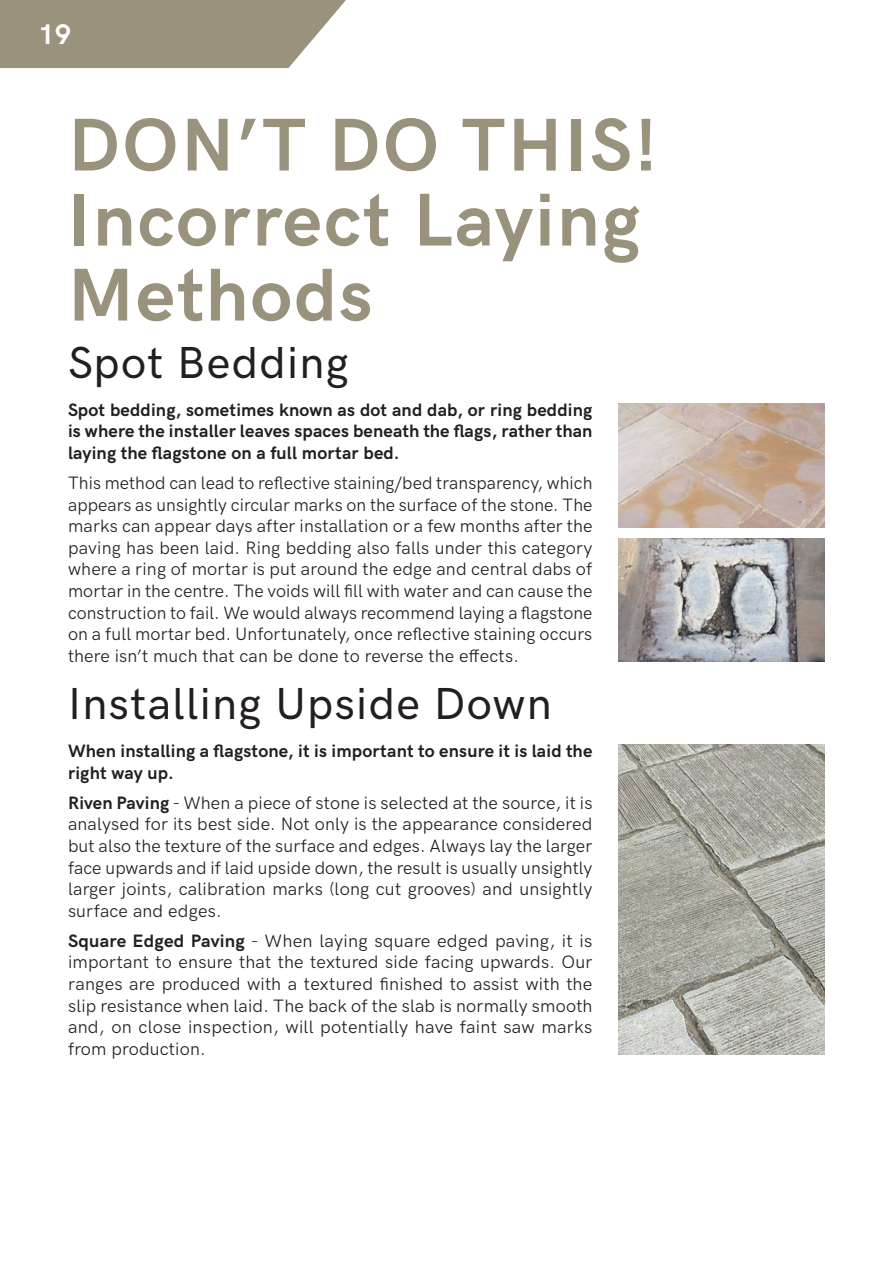
<style>
.page{position:relative;width:893px;height:1263px;background:#fff}
.page>*{position:absolute;margin:0;border:0;box-sizing:border-box;transform-origin:0 0}
.Big_Header{font:700 75px/75px "HK Grotesk";letter-spacing:.03em;color:#99927c}
.Sub_Heading{font:500 45px "HK Grotesk";letter-spacing:.03em;color:#231f20}
.Page_Number_Left{font:700 28.5px "HK Grotesk";color:#fff}
.Paragraph_Text{font:18px/21.6px "HK Grotesk";letter-spacing:.01em;color:#231f20;text-align:justify}
.Paragraph_Text-2{font:700 18px/21.6px "HK Grotesk";letter-spacing:.01em;color:#231f20;text-align:justify}
.s1{font-weight:700}
</style>
<div class="page">
<svg style="left:0;top:0;width:346px;height:68px;background:#a19b86"></svg>
<img style="left:618px;top:744px;width:207px;height:311px">
<img style="left:618px;top:403px;width:207px;height:124px">
<img style="left:618px;top:539px;width:207px;height:123px">
<p class="Page_Number_Left" style="left:38px;top:13px;width:35px">19</p>
<p class="Big_Header" style="left:68px;top:102px;width:591px">DON’T DO THIS!<br>Incorrect Laying<br>Methods</p>
<p class="Sub_Heading" style="left:68px;top:328px;width:282px">Spot Bedding</p>
<p class="Paragraph_Text-2" style="left:68px;top:397px;width:526px">Spot bedding, sometimes known as dot and dab, or ring bedding is where the installer leaves spaces beneath the flags, rather than laying the flagstone on a full mortar bed.</p>
<p class="Paragraph_Text" style="left:68px;top:471px;width:526px">This method can lead to reflective staining/bed transparency, which appears as unsightly circular marks on the surface of the stone. The marks can appear days after installation or a few months after the paving has been laid. Ring bedding also falls under this category where a ring of mortar is put around the edge and central dabs of mortar in the centre. The voids will fill with water and can cause the construction to fail. We would always recommend laying a flagstone on a full mortar bed. Unfortunately, once reflective staining occurs there isn’t much that can be done to reverse the effects.</p>
<p class="Sub_Heading" style="left:68px;top:670px;width:485px">Installing Upside Down</p>
<p class="Paragraph_Text-2" style="left:68px;top:739px;width:526px">When installing a flagstone, it is important to ensure it is laid the right way up.</p>
<p class="Paragraph_Text" style="left:68px;top:790px;width:526px"><span class="s1">Riven Paving</span> - When a piece of stone is selected at the source, it is analysed for its best side. Not only is the appearance considered but also the texture of the surface and edges. Always lay the larger face upwards and if laid upside down, the result is usually unsightly larger joints, calibration marks (long cut grooves) and unsightly surface and edges.</p>
<p class="Paragraph_Text" style="left:68px;top:928px;width:526px"><span class="s1">Square Edged Paving</span> - When laying square edged paving, it is important to ensure that the textured side facing upwards. Our ranges are produced with a textured finished to assist with the slip resistance when laid. The back of the slab is normally smooth and, on close inspection, will potentially have faint saw marks from production.</p>
</div>
